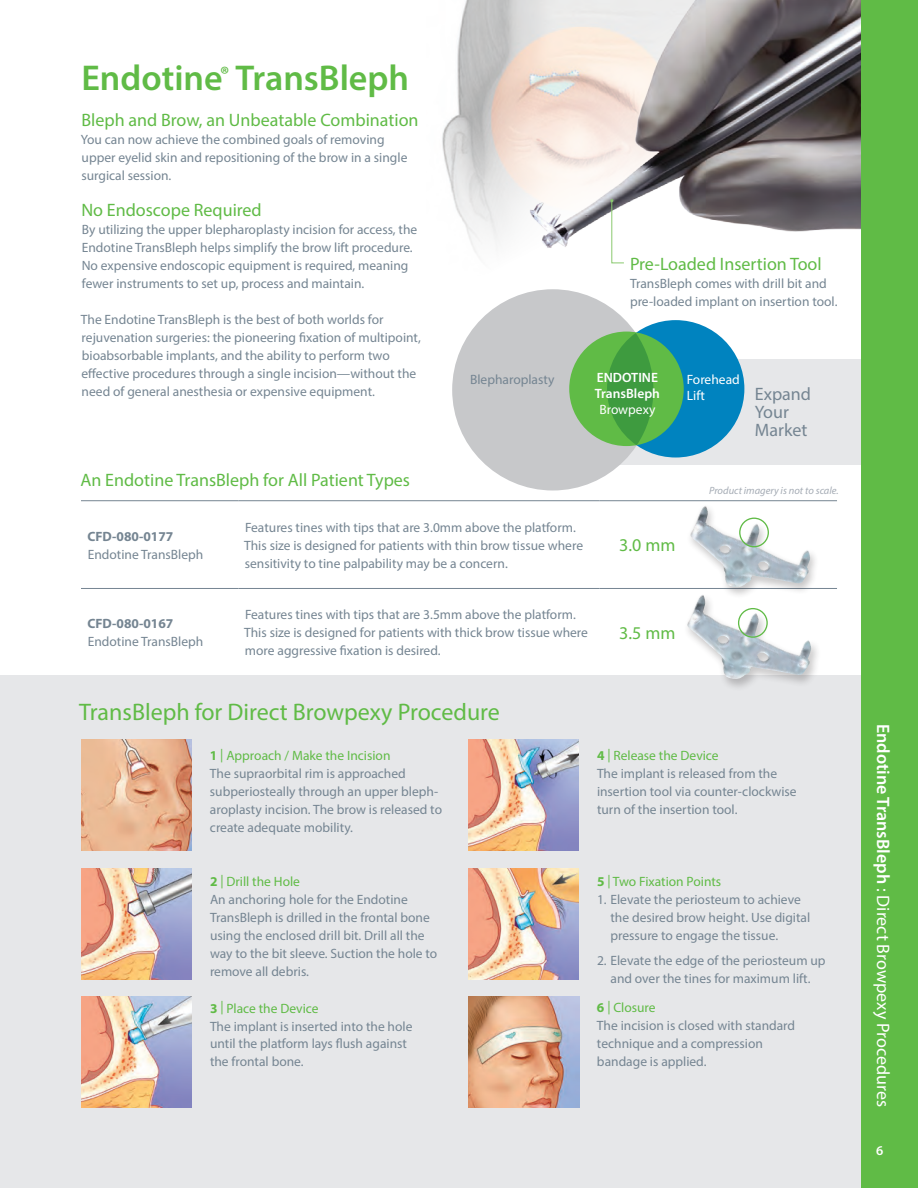
<style>
.page{position:relative;width:918px;height:1188px;background:#fff}
.page>*{position:absolute;margin:0;border:0;box-sizing:border-box;transform-origin:0 0}
.t1{font:600 36px "Myriad Pro";color:#60bb46}
.t2{font:24px "Myriad Pro";color:#60bb46}
.t3{font:18px "Myriad Pro";color:#60bb46}
.t4{font:18px "Myriad Pro";color:#fff}
.t5{font:18px/18px "Myriad Pro";color:#758592}
.t6{font:13.5px/18px "Myriad Pro";color:#758592}
.t7{font:700 13.5px "Myriad Pro";color:#758592}
.t8{font:13.5px/16.2px "Myriad Pro";color:#fff}
.t9{font:13.5px "Myriad Pro";color:#60bb46}
.t10{font:600 13.5px/16.2px "Myriad Pro";color:#fff}
.t11{font:italic 10.5px "Myriad Pro";color:#a5acb5}
.s1{font-weight:700;color:#60bb46}
.s2{color:#60bb46}
.s3{font-weight:700}
.s4{font-weight:600}
</style>
<div class="page">
<img style="left:442px;top:0;width:82px;height:253px">
<div style="left:0;top:676px;width:891px;height:512px;background:#e6e7e9"></div>
<img style="left:468px;top:997px;width:111px;height:111px">
<img style="left:468px;top:868px;width:111px;height:111px">
<img style="left:468px;top:740px;width:111px;height:111px">
<img style="left:524px;top:0;width:338px;height:275px">
<img style="left:81px;top:997px;width:111px;height:111px">
<div style="left:555px;top:359px;width:328px;height:106px;background:#e6e7e9"></div>
<img style="left:81px;top:868px;width:111px;height:111px">
<img style="left:81px;top:740px;width:111px;height:110px">
<div style="left:862px;top:0;width:56px;height:1188px;background:#60bb46"></div>
<hr style="left:81px;top:588px;width:157px;height:1px;background:#758592">
<hr style="left:238px;top:588px;width:361px;height:1px;background:#758592">
<hr style="left:599px;top:588px;width:238px;height:1px;background:#758592">
<hr style="left:81px;top:500px;width:157px;height:1px;background:#758592">
<hr style="left:238px;top:500px;width:361px;height:1px;background:#758592">
<hr style="left:599px;top:500px;width:238px;height:1px;background:#758592">
<div style="left:686px;top:503px;width:134px;height:97px;background:#231f20;opacity:.25"></div>
<img style="left:688px;top:504px;width:123px;height:88px">
<div style="left:739px;top:518px;width:30px;height:29px;border:1px solid #60bb46;border-radius:50%"></div>
<div style="left:452px;top:289px;width:201px;height:201px;background:#c7c8ca;border-radius:50%"></div>
<div style="left:607px;top:320px;width:137px;height:138px;background:#0083bf;border-radius:50%"></div>
<div style="left:569px;top:332px;width:115px;height:114px;background:#60bb46;border-radius:50%"></div>
<svg style="left:607px;top:333px;width:46px;height:112px"></svg>
<div style="left:683px;top:592px;width:139px;height:100px;background:#231f20;opacity:.25"></div>
<img style="left:685px;top:593px;width:127px;height:91px">
<div style="left:738px;top:608px;width:30px;height:30px;border:1px solid #60bb46;border-radius:50%"></div>
<svg style="left:610px;top:199px;width:15px;height:65px"></svg>
<h1 class="t1" style="left:81px;top:55px;width:329px">Endotine<sup>®</sup> TransBleph</h1>
<h3 class="t3" style="left:81px;top:109px;width:339px">Bleph and Brow, an Unbeatable Combination</h3>
<p class="t6" style="left:81px;top:130px;width:328px">You can now achieve the combined goals of removing upper eyelid skin and repositioning of the brow in a single surgical session.</p>
<h3 class="t3" style="left:81px;top:199px;width:182px">No Endoscope Required</h3>
<p class="t6" style="left:82px;top:220px;width:337px">By utilizing the upper blepharoplasty incision for access, the Endotine TransBleph helps simplify the brow lift procedure.<br>No expensive endoscopic equipment is required, meaning fewer instruments to set up, process and maintain.</p>
<p class="t6" style="left:81px;top:310px;width:341px">The Endotine TransBleph is the best of both worlds for rejuvenation surgeries: the pioneering fixation of multipoint, bioabsorbable implants, and the ability to perform two effective procedures through a single incision—without the need of general anesthesia or expensive equipment.</p>
<h3 class="t3" style="left:81px;top:469px;width:331px">An Endotine TransBleph for All Patient Types</h3>
<h3 class="t3" style="left:630px;top:253px;width:193px">Pre-Loaded Insertion Tool</h3>
<p class="t6" style="left:630px;top:274px;width:209px">TransBleph comes with drill bit and pre-loaded implant on insertion tool.</p>
<p class="t10" style="left:595px;top:369px;width:67px">ENDOTINE<br>TransBleph</p>
<p class="t8" style="left:599px;top:402px;width:58px">Browpexy</p>
<p class="t6" style="left:470px;top:370px;width:86px">Blepharoplasty</p>
<p class="t8" style="left:687px;top:371px;width:54px">Forehead<br>Lift</p>
<h3 class="t5" style="left:755px;top:385px;width:58px">Expand<br>Your<br>Market</h3>
<p class="t11" style="left:709px;top:484px;width:131px">Product imagery is not to scale.</p>
<p class="t7" style="left:88px;top:527px;width:87px">CFD-080-0177</p>
<p class="t6" style="left:88px;top:545px;width:117px">Endotine TransBleph</p>
<p class="t7" style="left:88px;top:615px;width:87px">CFD-080-0167</p>
<p class="t6" style="left:88px;top:633px;width:117px">Endotine TransBleph</p>
<p class="t6" style="left:244px;top:518px;width:340px">Features tines with tips that are 3.0mm above the platform.<br>This size is designed for patients with thin brow tissue where sensitivity to tine palpability may be a concern.</p>
<p class="t6" style="left:244px;top:606px;width:345px">Features tines with tips that are 3.5mm above the platform.<br>This size is designed for patients with thick brow tissue where more aggressive fixation is desired.</p>
<h3 class="t3" style="left:619px;top:534px;width:58px">3.0 mm</h3>
<h3 class="t3" style="left:619px;top:622px;width:58px">3.5 mm</h3>
<h2 class="t2" style="left:79px;top:697px;width:422px">TransBleph for Direct Browpexy Procedure</h2>
<p class="t6" style="left:210px;top:746px;width:234px"><span class="s1">1</span> <span class="s2">| Approach / Make the Incision<br></span>The supraorbital rim is approached subperiosteally through an upper bleph&shy;aroplasty incision. The brow is released to create adequate mobility.</p>
<p class="t6" style="left:210px;top:872px;width:229px"><span class="s1">2</span> <span class="s2">| Drill the Hole<br></span>An anchoring hole for the Endotine<br>TransBleph is drilled in the frontal bone using the enclosed drill bit. Drill all the way to the bit sleeve. Suction the hole to remove all debris.</p>
<p class="t6" style="left:210px;top:999px;width:204px"><span class="s1">3</span> <span class="s2">| Place the Device<br></span>The implant is inserted into the hole until the platform lays flush against the frontal bone.</p>
<p class="t6" style="left:597px;top:746px;width:201px"><span class="s1">4</span> <span class="s2">| Release the Device<br></span>The implant is released from the insertion tool via counter-clockwise turn of the insertion tool.</p>
<p class="t9" style="left:597px;top:873px;width:126px"><span class="s3">5</span> | Two Fixation Points</p>
<p class="t6" style="left:610px;top:890px;width:201px;text-indent:-14px">1. Elevate the periosteum to achieve the desired brow height. Use digital pressure to engage the tissue.</p>
<p class="t6" style="left:597px;top:951px;width:230px;text-align:center">2. Elevate the edge of the periosteum up and over the tines for maximum lift.</p>
<p class="t6" style="left:597px;top:998px;width:200px"><span class="s1">6</span> <span class="s2">| Closure<br></span>The incision is closed with standard technique and a compression bandage is applied.</p>
<h3 class="t4" style="left:894px;top:724px;width:385px;rotate:90deg"><span class="s4">Endotine TransBleph</span> : Direct Browpexy Procedures</h3>
<p class="t10" style="left:876px;top:1142px;width:9px">6</p>
</div>
